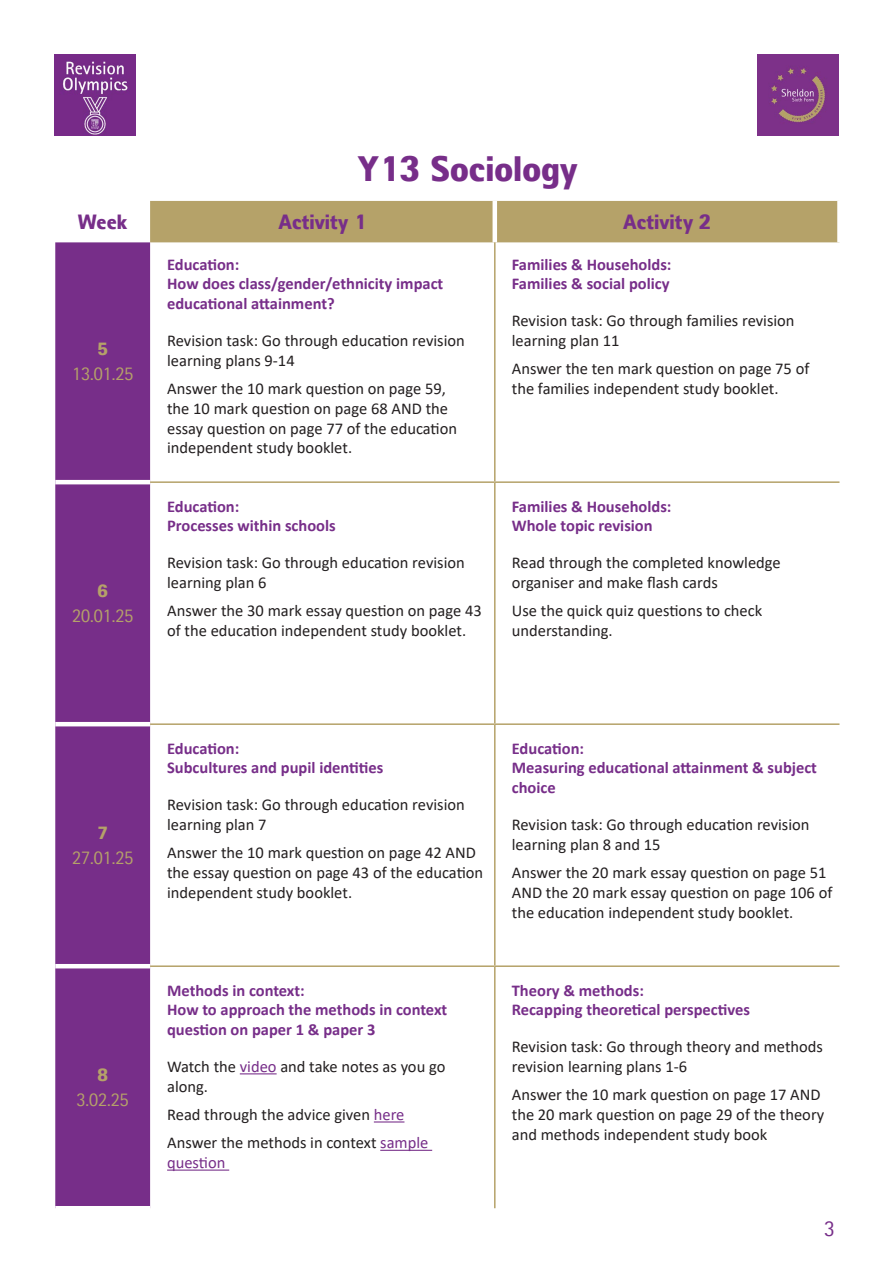
<style>
.page{position:relative;width:893px;height:1263px;background:#fff}
.page>*{position:absolute;margin:0;border:0;box-sizing:border-box;transform-origin:0 0}
.t1{font:900 36px "Rotis II Sans Pro";color:#772e89}
.t2{font:900 21px "Rotis II Sans Pro";color:#772e89}
.t3{font:21px "Rotis II Sans Pro";color:#772e89}
.t4{font:18px "Rotis II Sans Pro";color:#b5a269}
.t5{font:900 18px "Rotis II Sans Pro";color:#b5a269}
.basic_body{font:16.5px/19.8px "Calibri";color:#231f20}
.basic_body-2{font:700 16.5px/19.8px "Calibri";color:#772e89}
.s1{color:#772e89}
</style>
<div class="page">
<img style="left:54px;top:54px;width:81px;height:81px">
<img style="left:758px;top:54px;width:81px;height:81px">
<div style="left:150px;top:201px;width:687px;height:41px;background:#b5a269"></div>
<div style="left:55px;top:242px;width:95px;height:964px;background:#772e89"></div>
<hr style="left:493px;top:201px;width:4px;height:41px;background:#fff">
<hr style="left:494px;top:242px;width:2px;height:239px;background:#b5a269">
<hr style="left:494px;top:483px;width:2px;height:240px;background:#b5a269">
<hr style="left:494px;top:725px;width:2px;height:240px;background:#b5a269">
<hr style="left:494px;top:967px;width:2px;height:241px;background:#b5a269">
<hr style="left:55px;top:480px;width:95px;height:4px;background:#fff">
<hr style="left:55px;top:722px;width:95px;height:4px;background:#fff">
<hr style="left:55px;top:964px;width:95px;height:4px;background:#fff">
<hr style="left:150px;top:481px;width:345px;height:2px;background:#b5a269">
<hr style="left:495px;top:481px;width:344px;height:2px;background:#b5a269">
<hr style="left:150px;top:723px;width:345px;height:2px;background:#b5a269">
<hr style="left:495px;top:723px;width:344px;height:2px;background:#b5a269">
<hr style="left:150px;top:965px;width:345px;height:2px;background:#b5a269">
<hr style="left:495px;top:965px;width:344px;height:2px;background:#b5a269">
<hr style="left:240px;top:1073px;width:37px;height:1px;background:#772e89">
<hr style="left:374px;top:1121px;width:30px;height:1px;background:#772e89">
<hr style="left:380px;top:1150px;width:52px;height:1px;background:#772e89">
<hr style="left:167px;top:1169px;width:62px;height:1px;background:#772e89">
<p class="t1" style="left:358px;top:147px;width:221px">Y13 Sociology</p>
<p class="t2" style="left:78px;top:210px;width:51px">Week</p>
<p class="t2" style="left:278px;top:210px;width:90px">Activity 1</p>
<p class="t2" style="left:623px;top:210px;width:90px">Activity 2</p>
<p class="t5" style="left:97px;top:338px;width:12px">5</p>
<p class="t4" style="left:72px;top:364px;width:63px">13.01.25</p>
<p class="t5" style="left:97px;top:580px;width:12px">6</p>
<p class="t4" style="left:72px;top:606px;width:63px">20.01.25</p>
<p class="basic_body-2" style="left:167px;top:254px;width:74px">Education:</p>
<p class="basic_body-2" style="left:167px;top:274px;width:278px">How does class/gender/ethnicity impact educational attainment?</p>
<p class="basic_body" style="left:167px;top:330px;width:299px">Revision task: Go through education revision learning plans 9-14</p>
<p class="basic_body" style="left:167px;top:378px;width:292px">Answer the 10 mark question on page 59, the 10 mark question on page 68 AND the essay question on page 77 of the education independent study booklet.</p>
<p class="basic_body-2" style="left:167px;top:496px;width:74px">Education:</p>
<p class="basic_body-2" style="left:167px;top:516px;width:170px">Processes within schools</p>
<p class="basic_body" style="left:167px;top:552px;width:299px">Revision task: Go through education revision learning plan 6</p>
<p class="basic_body" style="left:167px;top:600px;width:316px">Answer the 30 mark essay question on page 43 of the education independent study booklet.</p>
<p class="basic_body-2" style="left:512px;top:254px;width:161px">Families &amp; Households:</p>
<p class="basic_body-2" style="left:512px;top:274px;width:159px">Families &amp; social policy</p>
<p class="basic_body" style="left:512px;top:310px;width:284px">Revision task: Go through families revision learning plan 11</p>
<p class="basic_body" style="left:512px;top:358px;width:299px">Answer the ten mark question on page 75 of the families independent study booklet.</p>
<p class="basic_body-2" style="left:512px;top:496px;width:161px">Families &amp; Households:</p>
<p class="basic_body-2" style="left:512px;top:516px;width:142px">Whole topic revision</p>
<p class="basic_body" style="left:512px;top:552px;width:270px">Read through the completed knowledge organiser and make flash cards</p>
<p class="basic_body" style="left:512px;top:600px;width:252px">Use the quick quiz questions to check understanding.</p>
<p class="t5" style="left:97px;top:822px;width:12px">7</p>
<p class="t4" style="left:72px;top:848px;width:63px">27.01.25</p>
<p class="t5" style="left:97px;top:1064px;width:12px">8</p>
<p class="t4" style="left:77px;top:1090px;width:54px">3.02.25</p>
<p class="basic_body-2" style="left:167px;top:738px;width:74px">Education:</p>
<p class="basic_body-2" style="left:167px;top:758px;width:218px">Subcultures and pupil identities</p>
<p class="basic_body" style="left:167px;top:794px;width:299px">Revision task: Go through education revision learning plan 7</p>
<p class="basic_body" style="left:167px;top:842px;width:318px">Answer the 10 mark question on page 42 AND the essay question on page 43 of the education independent study booklet.</p>
<p class="basic_body-2" style="left:167px;top:980px;width:139px">Methods in context:</p>
<p class="basic_body-2" style="left:167px;top:1000px;width:282px">How to approach the methods in context question on paper 1 &amp; paper 3</p>
<p class="basic_body" style="left:167px;top:1056px;width:280px">Watch the <span class="s1">video</span> and take notes as you go along.</p>
<p class="basic_body" style="left:167px;top:1104px;width:239px">Read through the advice given <span class="s1">here</span></p>
<p class="basic_body" style="left:167px;top:1133px;width:263px">Answer the methods in context <span class="s1">sample question</span></p>
<p class="basic_body-2" style="left:512px;top:738px;width:74px">Education:</p>
<p class="basic_body-2" style="left:512px;top:758px;width:307px">Measuring educational attainment &amp; subject choice</p>
<p class="basic_body" style="left:512px;top:814px;width:299px">Revision task: Go through education revision learning plan 8 and 15</p>
<p class="basic_body" style="left:512px;top:862px;width:322px">Answer the 20 mark essay question on page 51<br>AND the 20 mark essay question on page 106 of the education independent study booklet.</p>
<p class="basic_body-2" style="left:512px;top:980px;width:134px">Theory &amp; methods:</p>
<p class="basic_body-2" style="left:512px;top:1000px;width:240px">Recapping theoretical perspectives</p>
<p class="basic_body" style="left:512px;top:1036px;width:313px">Revision task: Go through theory and methods revision learning plans 1-6</p>
<p class="basic_body" style="left:512px;top:1084px;width:314px">Answer the 10 mark question on page 17 AND the 20 mark question on page 29 of the theory and methods independent study book</p>
<p class="t3" style="left:824px;top:1217px;width:12px">3</p>
</div>
